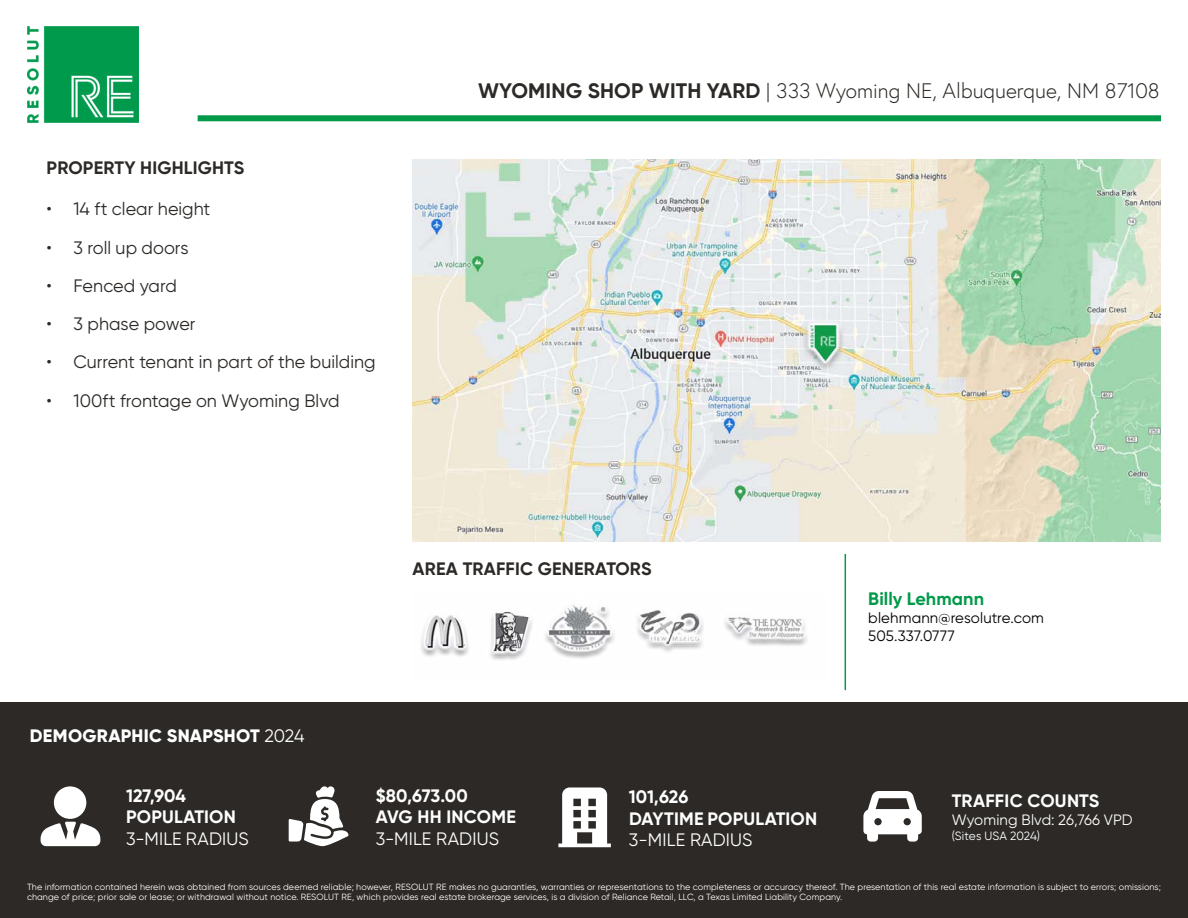
<style>
.page{position:relative;width:1188px;height:918px;background:#fff}
.page>*{position:absolute;margin:0;border:0;box-sizing:border-box;transform-origin:0 0}
.t1{font:300 21px "Europa";color:#2c2926}
.t2{font:18px "Gilroy";color:#2c2926}
.t3{font:700 18px/21.6px "Gilroy";letter-spacing:.01em;color:#fff}
.t4{font:700 18px "Gilroy";letter-spacing:.01em;color:#2c2926}
.t5{font:18px "Gilroy";letter-spacing:.01em;color:#fff}
.t6{font:800 18px "Gilroy";letter-spacing:.015em;color:#fff}
.t7{font:700 18px "Gilroy";letter-spacing:.005em;color:#019a49}
.t8{font:15px/18px "Gilroy";letter-spacing:.01em;color:#000}
.t9{font:15px "Gilroy";letter-spacing:.005em;color:#fff}
.t10{font:12px "Gilroy";letter-spacing:.005em;color:#fff}
.t11{font:9px/10.5px "Gilroy";letter-spacing:.01em;color:#fff}
.s1{font-family:"Gilroy";font-weight:700}
.s2{font-family:"Gilroy"}
.s3{font-weight:400}
</style>
<div class="page">
<img style="left:413px;top:160px;width:748px;height:382px">
<img style="left:421px;top:604px;width:386px;height:56px">
<hr style="left:845px;top:554px;width:1px;height:136px;background:#019a49">
<div style="left:0;top:702px;width:1188px;height:216px;background:#2c2926"></div>
<img style="left:27px;top:27px;width:112px;height:95px">
<div style="left:54px;top:786px;width:32px;height:33px;background:#fff;border-radius:50%"></div>
<svg style="left:41px;top:822px;width:59px;height:24px"></svg>
<svg style="left:289px;top:786px;width:59px;height:60px"></svg>
<svg style="left:863px;top:791px;width:59px;height:51px"></svg>
<svg style="left:558px;top:787px;width:53px;height:60px"></svg>
<div style="left:198px;top:115px;width:963px;height:6px;background:#019a49"></div>
<h2 class="t4" style="left:47px;top:156px;width:199px">PROPERTY HIGHLIGHTS</h2>
<h2 class="t2" style="left:47px;top:198px;width:165px">• 14 ft clear height</h2>
<h2 class="t2" style="left:47px;top:236px;width:144px">• 3 roll up doors</h2>
<h2 class="t2" style="left:47px;top:275px;width:132px">• Fenced yard</h2>
<h2 class="t2" style="left:47px;top:313px;width:151px">• 3 phase power</h2>
<h2 class="t2" style="left:47px;top:351px;width:331px">• Current tenant in part of the building</h2>
<h2 class="t2" style="left:47px;top:389px;width:294px">• 100ft frontage on Wyoming Blvd</h2>
<h1 class="t1" style="left:478px;top:77px;width:683px"><span class="s1">WYOMING SHOP WITH YARD</span> <span class="s2">|</span> 333 Wyoming NE, Albuquerque, NM 87108</h1>
<h2 class="t6" style="left:30px;top:724px;width:276px">DEMOGRAPHIC SNAPSHOT <span class="s3">2024</span></h2>
<h2 class="t4" style="left:413px;top:558px;width:240px">AREA TRAFFIC GENERATORS</h2>
<h2 class="t7" style="left:868px;top:588px;width:117px">Billy Lehmann</h2>
<h3 class="t8" style="left:868px;top:609px;width:177px">blehmann@resolutre.com<br>505.337.0777</h3>
<h2 class="t3" style="left:126px;top:785px;width:111px">127,904<br>POPULATION</h2>
<h2 class="t5" style="left:126px;top:828px;width:124px">3-MILE RADIUS</h2>
<h2 class="t3" style="left:376px;top:785px;width:142px">$80,673.00<br>AVG HH INCOME</h2>
<h2 class="t5" style="left:376px;top:828px;width:125px">3-MILE RADIUS</h2>
<h2 class="t3" style="left:629px;top:786px;width:190px">101,626<br>DAYTIME POPULATION</h2>
<h2 class="t5" style="left:629px;top:829px;width:125px">3-MILE RADIUS</h2>
<h2 class="t3" style="left:952px;top:790px;width:149px">TRAFFIC COUNTS</h2>
<h3 class="t9" style="left:952px;top:811px;width:182px">Wyoming Blvd: 26,766 VPD</h3>
<h3 class="t10" style="left:952px;top:828px;width:90px">(Sites USA 2024)</h3>
<p class="t11" style="left:27px;top:881px;width:1135px">The information contained herein was obtained from sources deemed reliable; however, RESOLUT RE makes no guaranties, warranties or representations to the completeness or accuracy thereof. The presentation of this real estate information is subject to errors; omissions; change of price; prior sale or lease; or withdrawal without notice. RESOLUT RE, which provides real estate brokerage services, is a division of Reliance Retail, LLC, a Texas Limited Liability Company.</p>
</div>
